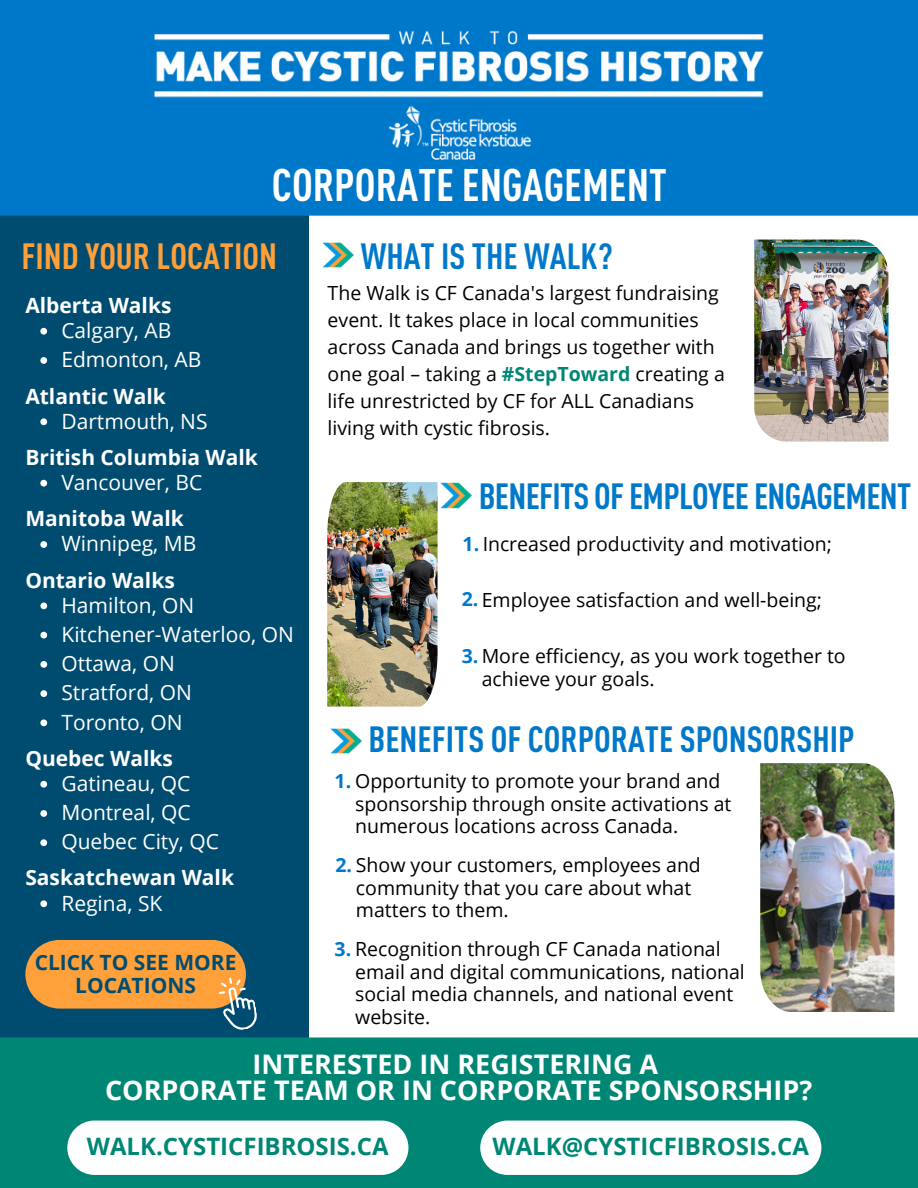
<style>
.page{position:relative;width:918px;height:1188px;background:#fff}
.page>*{position:absolute;margin:0;border:0;box-sizing:border-box;transform-origin:0 0}
.t1{font:700 condensed 45px "DINOT";color:#fff}
.t2{font:700 condensed 36px "DINOT";color:#0078ca}
.t3{font:700 condensed 36px "DINOT";letter-spacing:-.02em;color:#0078ca}
.t4{font:700 condensed 36px "DINOT";color:#ffa03b}
.t5{font:700 27px/26px "Open Sans";color:#fff;text-align:center}
.t6{font:700 24px "Open Sans";color:#008674}
.t7{font:21px/29.2px "Open Sans";color:#fff}
.t8{font:700 21px "Open Sans";color:#fff}
.t9{font:700 21px/22.5px "Open Sans";color:#004c70;text-align:center}
.t10{font:19.5px/22.5px "Open Sans";color:#000}
.s1{font-weight:700;color:#008674}
.s2{font-weight:700;color:#0078ca}
</style>
<div class="page">
<div style="left:0;top:216px;width:309px;height:821px;background:#004c70"></div>
<div style="left:25px;top:940px;width:221px;height:69px;background:#ffa03b;border-radius:34px"></div>
<svg style="left:219px;top:977px;width:41px;height:56px"></svg>
<svg style="left:40px;top:328px;width:7px;height:7px"></svg>
<svg style="left:40px;top:357px;width:7px;height:7px"></svg>
<svg style="left:40px;top:418px;width:7px;height:7px"></svg>
<svg style="left:40px;top:480px;width:7px;height:7px"></svg>
<svg style="left:40px;top:541px;width:7px;height:7px"></svg>
<svg style="left:40px;top:602px;width:7px;height:7px"></svg>
<svg style="left:40px;top:632px;width:7px;height:6px"></svg>
<svg style="left:40px;top:661px;width:7px;height:7px"></svg>
<svg style="left:40px;top:690px;width:7px;height:7px"></svg>
<svg style="left:40px;top:719px;width:7px;height:7px"></svg>
<svg style="left:40px;top:781px;width:7px;height:7px"></svg>
<svg style="left:40px;top:810px;width:7px;height:7px"></svg>
<svg style="left:40px;top:839px;width:7px;height:7px"></svg>
<svg style="left:40px;top:900px;width:7px;height:7px"></svg>
<div style="left:0;top:1037px;width:918px;height:151px;background:#008674"></div>
<div style="left:0;top:0;width:918px;height:167px;background:#0078ca"></div>
<img style="left:145px;top:18px;width:628px;height:149px">
<img style="left:323px;top:242px;width:30px;height:26px">
<img style="left:754px;top:240px;width:135px;height:202px">
<img style="left:327px;top:482px;width:111px;height:225px">
<img style="left:331px;top:728px;width:30px;height:26px">
<img style="left:760px;top:763px;width:134px;height:249px">
<div style="left:0;top:167px;width:918px;height:49px;background:#0078ca"></div>
<img style="left:441px;top:482px;width:30px;height:27px">
<div style="left:67px;top:1121px;width:341px;height:54px;background:#fff;border-radius:27px"></div>
<div style="left:480px;top:1121px;width:341px;height:54px;background:#fff;border-radius:27px"></div>
<h1 class="t1" style="left:272px;top:154px;width:396px">CORPORATE ENGAGEMENT</h1>
<h2 class="t4" style="left:22px;top:231px;width:257px">FIND YOUR LOCATION</h2>
<p class="t8" style="left:25px;top:290px;width:148px">Alberta Walks</p>
<p class="t7" style="left:61px;top:315px;width:141px">Calgary, AB<br>Edmonton, AB</p>
<p class="t8" style="left:25px;top:381px;width:142px">Atlantic Walk</p>
<p class="t7" style="left:61px;top:406px;width:148px">Dartmouth, NS</p>
<p class="t8" style="left:25px;top:442px;width:234px">British Columbia Walk</p>
<p class="t7" style="left:61px;top:467px;width:142px">Vancouver, BC</p>
<p class="t8" style="left:25px;top:504px;width:160px">Manitoba Walk</p>
<p class="t7" style="left:61px;top:528px;width:136px">Winnipeg, MB</p>
<p class="t8" style="left:25px;top:565px;width:151px">Ontario Walks</p>
<p class="t7" style="left:61px;top:590px;width:234px">Hamilton, ON<br>Kitchener-Waterloo, ON<br>Ottawa, ON<br>Stratford, ON<br>Toronto, ON</p>
<p class="t8" style="left:25px;top:743px;width:149px">Quebec Walks</p>
<p class="t7" style="left:61px;top:768px;width:159px">Gatineau, QC<br>Montreal, QC<br>Quebec City, QC</p>
<p class="t8" style="left:25px;top:863px;width:210px">Saskatchewan Walk</p>
<p class="t7" style="left:61px;top:888px;width:103px">Regina, SK</p>
<p class="t9" style="left:35px;top:951px;width:203px">CLICK TO SEE MORE<br>LOCATIONS</p>
<h2 class="t2" style="left:361px;top:231px;width:254px">WHAT IS THE WALK?</h2>
<p class="t10" style="left:328px;top:278px;width:399px;line-height:27px">The Walk is CF Canada's largest fundraising event. It takes place in local communities across Canada and brings us together with one goal – taking a <span class="s1">#StepToward</span> creating a life unrestricted by CF for ALL Canadians living with cystic fibrosis.</p>
<h2 class="t3" style="left:479px;top:472px;width:434px">BENEFITS OF EMPLOYEE ENGAGEMENT</h2>
<p class="t10" style="left:463px;top:532px;width:371px"><span class="s2">1.</span> Increased productivity and motivation;</p>
<p class="t10" style="left:462px;top:588px;width:362px"><span class="s2">2.</span> Employee satisfaction and well-being;</p>
<p class="t10" style="left:482px;top:645px;width:365px;text-indent:-20px"><span class="s2">3.</span> More efficiency, as you work together to achieve your goals.</p>
<h2 class="t2" style="left:368px;top:714px;width:488px">BENEFITS OF CORPORATE SPONSORSHIP</h2>
<p class="t10" style="left:355px;top:769px;width:378px;text-indent:-21px"><span class="s2">1.</span> Opportunity to promote your brand and sponsorship through onsite activations at numerous locations across Canada.</p>
<p class="t10" style="left:356px;top:853px;width:346px;text-indent:-21px"><span class="s2">2.</span> Show your customers, employees and community that you care about what matters to them.</p>
<p class="t10" style="left:355px;top:938px;width:391px;text-indent:-21px"><span class="s2">3.</span> Recognition through CF Canada national email and digital communications, national social media channels, and national event website.</p>
<h3 class="t5" style="left:105px;top:1051px;width:709px">INTERESTED IN REGISTERING A<br>CORPORATE TEAM OR IN CORPORATE SPONSORSHIP?</h3>
<p class="t6" style="left:87px;top:1130px;width:303px">WALK.CYSTICFIBROSIS.CA</p>
<p class="t6" style="left:493px;top:1130px;width:318px">WALK@CYSTICFIBROSIS.CA</p>
</div>
